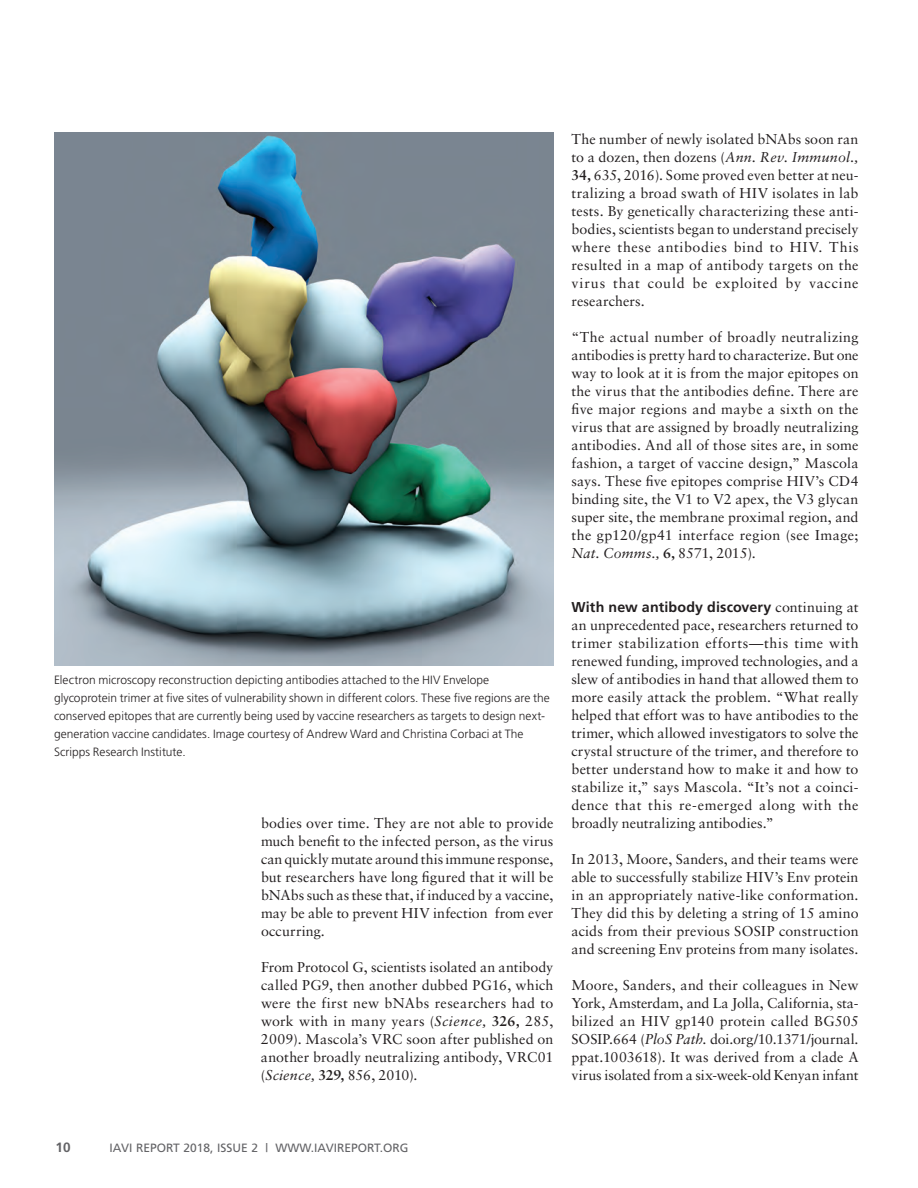
<style>
.page{position:relative;width:918px;height:1188px;background:#fff}
.page>*{position:absolute;margin:0;border:0;box-sizing:border-box;transform-origin:0 0}
.Article_Body_Text_In{font:14.25px/18px "Sabon";letter-spacing:.01em;color:#231f20;text-align:justify}
.t1{font:700 13.5px "Frutiger";color:#636366}
.Article_Subhed{font:300 12px/18px "Frutiger";color:#231f20}
.t2{font:12px "Frutiger";color:#636366}
.s1{font-style:italic}
.s2{font-weight:700}
.s3{font-family:"Frutiger";font-weight:700}
</style>
<div class="page">
<img style="left:54px;top:132px;width:500px;height:534px">
<p class="Article_Subhed" style="left:54px;top:671px;width:497px">Electron microscopy reconstruction depicting antibodies attached to the HIV Envelope glycoprotein trimer at five sites of vulnerability shown in different colors. These five regions are the conserved epitopes that are currently being used by vaccine researchers as targets to design next&shy;generation vaccine candidates. Image courtesy of Andrew Ward and Christina Corbaci at The Scripps Research Institute.</p>
<p class="Article_Body_Text_In" style="left:261px;top:814px;width:294px">bodies over time. They are not able to provide much benefit to the infected person, as the virus can quickly mutate around this immune response, but researchers have long figured that it will be bNAbs such as these that, if induced by a vaccine, may be able to prevent HIV infection from ever occurring.</p>
<p class="Article_Body_Text_In" style="left:261px;top:958px;width:294px">From Protocol G, scientists isolated an antibody called PG9, then another dubbed PG16, which were the first new bNAbs researchers had to work with in many years (<span class="s1">Science,</span> <span class="s2">326,</span> 285, 2009). Mascola’s VRC soon after published on another broadly neutralizing antibody, VRC01 (<span class="s1">Science,</span> <span class="s2">329,</span> 856, 2010).</p>
<p class="Article_Body_Text_In" style="left:571px;top:130px;width:289px">The number of newly isolated bNAbs soon ran to a dozen, then dozens (<span class="s1">Ann. Rev. Immunol., </span><span class="s2">34,</span> 635, 2016). Some proved even better at neu&shy;tralizing a broad swath of HIV isolates in lab tests. By genetically characterizing these anti&shy;bodies, scientists began to understand precisely where these antibodies bind to HIV. This resulted in a map of antibody targets on the virus that could be exploited by vaccine researchers.</p>
<p class="Article_Body_Text_In" style="left:572px;top:328px;width:289px">“The actual number of broadly neutralizing antibodies is pretty hard to characterize. But one way to look at it is from the major epitopes on the virus that the antibodies define. There are five major regions and maybe a sixth on the virus that are assigned by broadly neutralizing antibodies. And all of those sites are, in some fashion, a target of vaccine design,” Mascola says. These five epitopes comprise HIV’s CD4 binding site, the V1 to V2 apex, the V3 glycan super site, the membrane proximal region, and the gp120/gp41 interface region (see Image; <span class="s1">Nat. Comms.,</span> <span class="s2">6,</span> 8571, 2015).</p>
<p class="Article_Body_Text_In" style="left:572px;top:598px;width:289px"><span class="s3">With new antibody discovery</span> continuing at an unprecedented pace, researchers returned to trimer stabilization efforts—this time with renewed funding, improved technologies, and a slew of antibodies in hand that allowed them to more easily attack the problem. “What really helped that effort was to have antibodies to the trimer, which allowed investigators to solve the crystal structure of the trimer, and therefore to better understand how to make it and how to stabilize it,” says Mascola. “It’s not a coinci&shy;dence that this re-emerged along with the broadly neutralizing antibodies.”</p>
<p class="Article_Body_Text_In" style="left:572px;top:850px;width:289px">In 2013, Moore, Sanders, and their teams were able to successfully stabilize HIV’s Env protein in an appropriately native-like conformation.<br>They did this by deleting a string of 15 amino acids from their previous SOSIP construction and screening Env proteins from many isolates.</p>
<p class="Article_Body_Text_In" style="left:572px;top:976px;width:289px">Moore, Sanders, and their colleagues in New York, Amsterdam, and La Jolla, California, sta&shy;bilized an HIV gp140 protein called BG505<br>SOSIP.664 (<span class="s1">PloS Path.</span> doi.org/10.1371/journal. ppat.1003618). It was derived from a clade A virus isolated from a six-week-old Kenyan infant</p>
<p class="t1" style="left:56px;top:1139px;width:17px">10</p>
<p class="t2" style="left:110px;top:1141px;width:301px">IAVI REPORT 2018, ISSUE 2 | WWW.IAVIREPORT.ORG</p>
</div>
